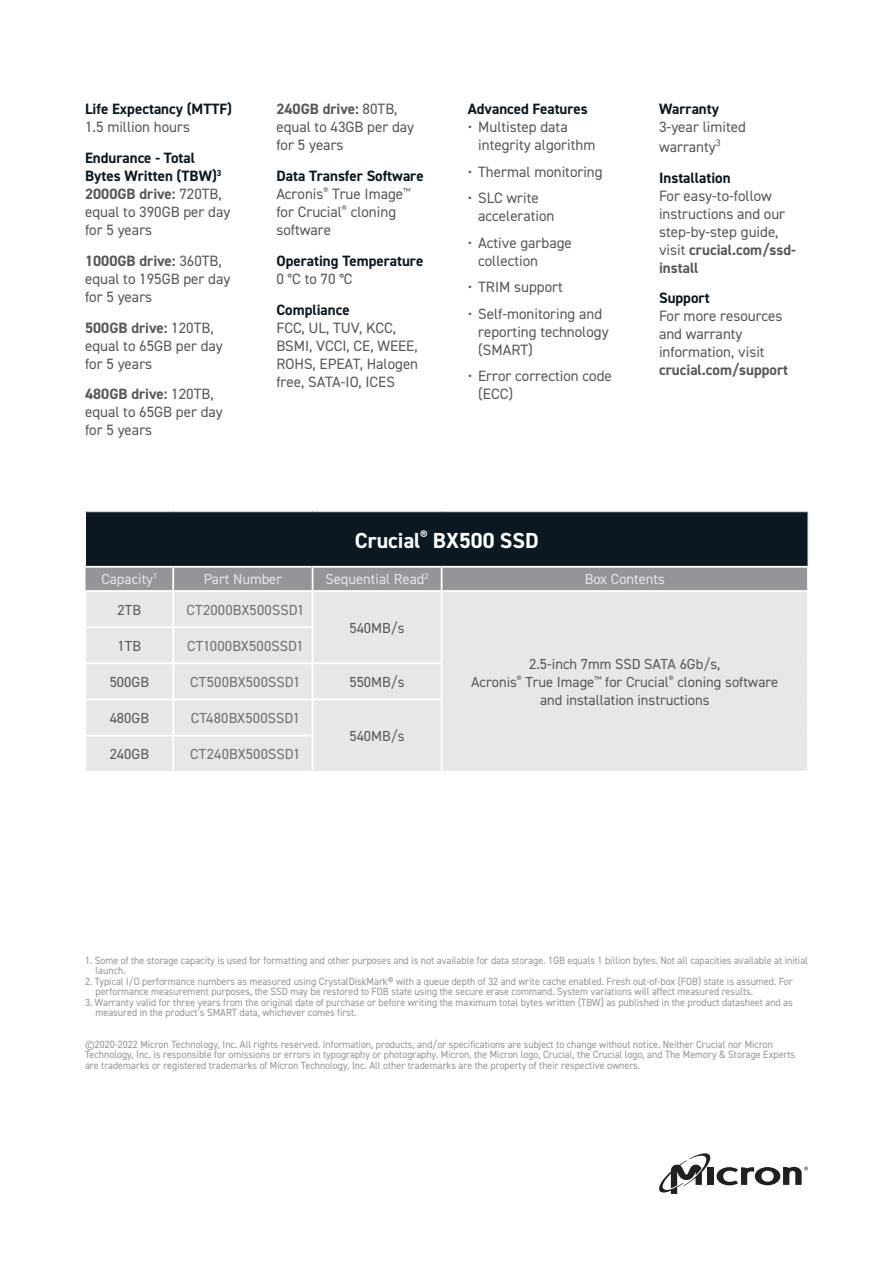
<style>
.page{position:relative;width:893px;height:1263px;background:#fff}
.page>*{position:absolute;margin:0;border:0;box-sizing:border-box;transform-origin:0 0}
.Table_Header{font:700 21.9px "DIN2014";color:#fff}
.t1{font:15px/18px "DIN2014";color:#57585a}
.t2{font:700 15px/18px "DIN2014";color:#0b1821}
.none{font:14.55px "DIN2014";color:#57585a}
.bulleted_list_sml{font:14.55px "DIN2014";letter-spacing:.005em;color:#716f70}
.none-2{font:14.55px "DIN2014";color:#e6e7e9}
.Legal{font:10.5px/10.5px "DIN2014";color:#939598;scale:.95 1}
.s1{font-weight:400;color:#57585a}
.s2{font-weight:700;color:#0b1821}
.s3{font-weight:700}
</style>
<div class="page">
<div style="left:85px;top:512px;width:723px;height:55px;background:#0b1821"></div>
<div style="left:86px;top:592px;width:721px;height:179px;background:#e6e7e9"></div>
<hr style="left:85px;top:512px;width:1px;height:54px;background:#fff">
<hr style="left:807px;top:512px;width:1px;height:54px;background:#e6e7e9">
<hr style="left:172px;top:592px;width:2px;height:34px;background:#fff">
<hr style="left:312px;top:592px;width:1px;height:34px;background:#fff">
<hr style="left:441px;top:592px;width:1px;height:35px;background:#fff">
<hr style="left:86px;top:626px;width:87px;height:2px;background:#fff">
<hr style="left:173px;top:626px;width:140px;height:2px;background:#fff">
<hr style="left:172px;top:628px;width:2px;height:34px;background:#fff">
<hr style="left:312px;top:628px;width:1px;height:34px;background:#fff">
<hr style="left:441px;top:627px;width:1px;height:35px;background:#fff">
<hr style="left:86px;top:662px;width:87px;height:2px;background:#fff">
<hr style="left:173px;top:662px;width:140px;height:2px;background:#fff">
<hr style="left:172px;top:664px;width:2px;height:34px;background:#fff">
<hr style="left:313px;top:662px;width:129px;height:2px;background:#fff">
<hr style="left:312px;top:664px;width:1px;height:34px;background:#fff">
<hr style="left:441px;top:664px;width:1px;height:35px;background:#fff">
<hr style="left:172px;top:700px;width:2px;height:35px;background:#fff">
<hr style="left:312px;top:700px;width:1px;height:35px;background:#fff">
<hr style="left:441px;top:699px;width:1px;height:36px;background:#fff">
<hr style="left:172px;top:736px;width:2px;height:35px;background:#fff">
<hr style="left:312px;top:735px;width:1px;height:36px;background:#fff">
<hr style="left:441px;top:735px;width:1px;height:36px;background:#fff">
<hr style="left:85px;top:566px;width:88px;height:2px;background:#fff">
<hr style="left:173px;top:566px;width:139px;height:2px;background:#fff">
<hr style="left:86px;top:698px;width:87px;height:2px;background:#fff">
<hr style="left:173px;top:698px;width:140px;height:2px;background:#fff">
<hr style="left:313px;top:698px;width:128px;height:2px;background:#fff">
<hr style="left:86px;top:735px;width:87px;height:1px;background:#fff">
<hr style="left:173px;top:735px;width:139px;height:1px;background:#fff">
<hr style="left:312px;top:566px;width:130px;height:2px;background:#fff">
<hr style="left:442px;top:566px;width:367px;height:2px;background:#fff">
<svg style="left:85px;top:567px;width:723px;height:24px;background:#9a9c9f"></svg>
<hr style="left:807px;top:568px;width:2px;height:22px;background:#fff">
<svg style="left:659px;top:1153px;width:149px;height:41px"></svg>
<p class="t2" style="left:85px;top:100px;width:148px">Life Expectancy (MTTF)<br><span class="s1">1.5 million hours</span></p>
<p class="t1" style="left:85px;top:149px;width:147px"><span class="s2">Endurance - Total<br>Bytes Written (TBW)</span><sup>3<br></sup><span class="s3">2000GB drive:</span> 720TB, equal to 390GB per day for 5 years</p>
<p class="t1" style="left:85px;top:251px;width:147px"><span class="s3">1000GB drive:</span> 360TB, equal to 195GB per day for 5 years</p>
<p class="t1" style="left:85px;top:318px;width:139px"><span class="s3">500GB drive:</span> 120TB, equal to 65GB per day for 5 years</p>
<p class="t1" style="left:85px;top:385px;width:139px"><span class="s3">480GB drive:</span> 120TB, equal to 65GB per day for 5 years</p>
<p class="t1" style="left:276px;top:100px;width:139px"><span class="s3">240GB drive:</span> 80TB, equal to 43GB per day for 5 years</p>
<p class="t1" style="left:276px;top:167px;width:149px"><span class="s2">Data Transfer Software<br></span>Acronis<sup>®</sup> True Image<sup>™ </sup>for Crucial<sup>®</sup> cloning software</p>
<p class="t2" style="left:276px;top:251px;width:148px">Operating Temperature<br><span class="s1">0 °C to 70 °C</span></p>
<p class="t1" style="left:276px;top:300px;width:143px"><span class="s2">Compliance<br></span>FCC, UL, TUV, KCC,<br>BSMI, VCCI, CE, WEEE,<br>ROHS, EPEAT, Halogen free, SATA-IO, ICES</p>
<p class="t2" style="left:468px;top:100px;width:122px">Advanced Features</p>
<p class="t1" style="left:478px;top:118px;width:119px;text-indent:-10px">• Multistep data integrity algorithm</p>
<p class="t1" style="left:468px;top:162px;width:136px">• Thermal monitoring</p>
<p class="t1" style="left:478px;top:189px;width:78px;text-indent:-10px">• SLC write acceleration</p>
<p class="t1" style="left:478px;top:233px;width:95px;text-indent:-10px">• Active garbage collection</p>
<p class="t1" style="left:468px;top:278px;width:97px">• TRIM support</p>
<p class="t1" style="left:478px;top:304px;width:132px;text-indent:-10px">• Self-monitoring and reporting technology (SMART)</p>
<p class="t1" style="left:478px;top:367px;width:135px;text-indent:-10px">• Error correction code (ECC)</p>
<p class="Table_Header" style="left:355px;top:526px;width:185px">Crucial<sup>®</sup> BX500 SSD</p>
<p class="t1" style="left:659px;top:100px;width:88px"><span class="s2">Warranty<br></span>3-year limited</p>
<p class="t1" style="left:659px;top:137px;width:63px">warranty<sup>3</sup></p>
<p class="t1" style="left:659px;top:168px;width:138px"><span class="s2">Installation<br></span>For easy-to-follow instructions and our step-by-step guide, visit <span class="s3">crucial.com/ssd&shy;install</span></p>
<p class="t1" style="left:659px;top:289px;width:131px"><span class="s2">Support<br></span>For more resources and warranty information, visit <span class="s3">crucial.com/support</span></p>
<p class="none-2" style="left:101px;top:570px;width:57px">Capacity<sup>1</sup></p>
<p class="none-2" style="left:204px;top:570px;width:80px">Part Number</p>
<p class="none-2" style="left:325px;top:570px;width:105px">Sequential Read<sup>2</sup></p>
<p class="none-2" style="left:585px;top:570px;width:82px">Box Contents</p>
<p class="none" style="left:118px;top:601px;width:25px">2TB</p>
<p class="bulleted_list_sml" style="left:186px;top:601px;width:119px">CT2000BX500SSD1</p>
<p class="none" style="left:349px;top:619px;width:57px">540MB/s</p>
<p class="none" style="left:529px;top:655px;width:193px">2.5-inch 7mm SSD SATA 6Gb/s,</p>
<p class="none" style="left:471px;top:673px;width:309px">Acronis<sup>®</sup> True Image<sup>™</sup> for Crucial<sup>®</sup> cloning software</p>
<p class="none" style="left:540px;top:691px;width:171px">and installation instructions</p>
<p class="none" style="left:118px;top:637px;width:25px">1TB</p>
<p class="bulleted_list_sml" style="left:187px;top:637px;width:118px">CT1000BX500SSD1</p>
<p class="none" style="left:110px;top:673px;width:41px">500GB</p>
<p class="bulleted_list_sml" style="left:190px;top:673px;width:112px">CT500BX500SSD1</p>
<p class="none" style="left:349px;top:673px;width:57px">550MB/s</p>
<p class="none" style="left:110px;top:709px;width:41px">480GB</p>
<p class="bulleted_list_sml" style="left:191px;top:709px;width:111px">CT480BX500SSD1</p>
<p class="none" style="left:349px;top:727px;width:57px">540MB/s</p>
<p class="none" style="left:110px;top:745px;width:41px">240GB</p>
<p class="bulleted_list_sml" style="left:190px;top:745px;width:112px">CT240BX500SSD1</p>
<p class="Legal" style="left:96px;top:955px;width:751px;text-indent:-10px">1. Some of the storage capacity is used for formatting and other purposes and is not available for data storage. 1GB equals 1 billion bytes. Not all capacities available at initial launch.</p>
<p class="Legal" style="left:96px;top:976px;width:735px;text-indent:-10px">2. Typical I/O performance numbers as measured using CrystalDiskMark® with a queue depth of 32 and write cache enabled. Fresh out-of-box (FOB) state is assumed. For performance measurement purposes, the SSD may be restored to FOB state using the secure erase command. System variations will affect measured results.</p>
<p class="Legal" style="left:96px;top:997px;width:735px;text-indent:-10px">3. Warranty valid for three years from the original date of purchase or before writing the maximum total bytes written (TBW) as published in the product datasheet and as measured in the product’s SMART data, whichever comes first.</p>
<p class="Legal" style="left:85px;top:1039px;width:749px">©2020-2022 Micron Technology, Inc. All rights reserved. Information, products, and/or specifications are subject to change without notice. Neither Crucial nor Micron<br>Technology, Inc. is responsible for omissions or errors in typography or photography. Micron, the Micron logo, Crucial, the Crucial logo, and The Memory &amp; Storage Experts are trademarks or registered trademarks of Micron Technology, Inc. All other trademarks are the property of their respective owners.</p>
</div>
